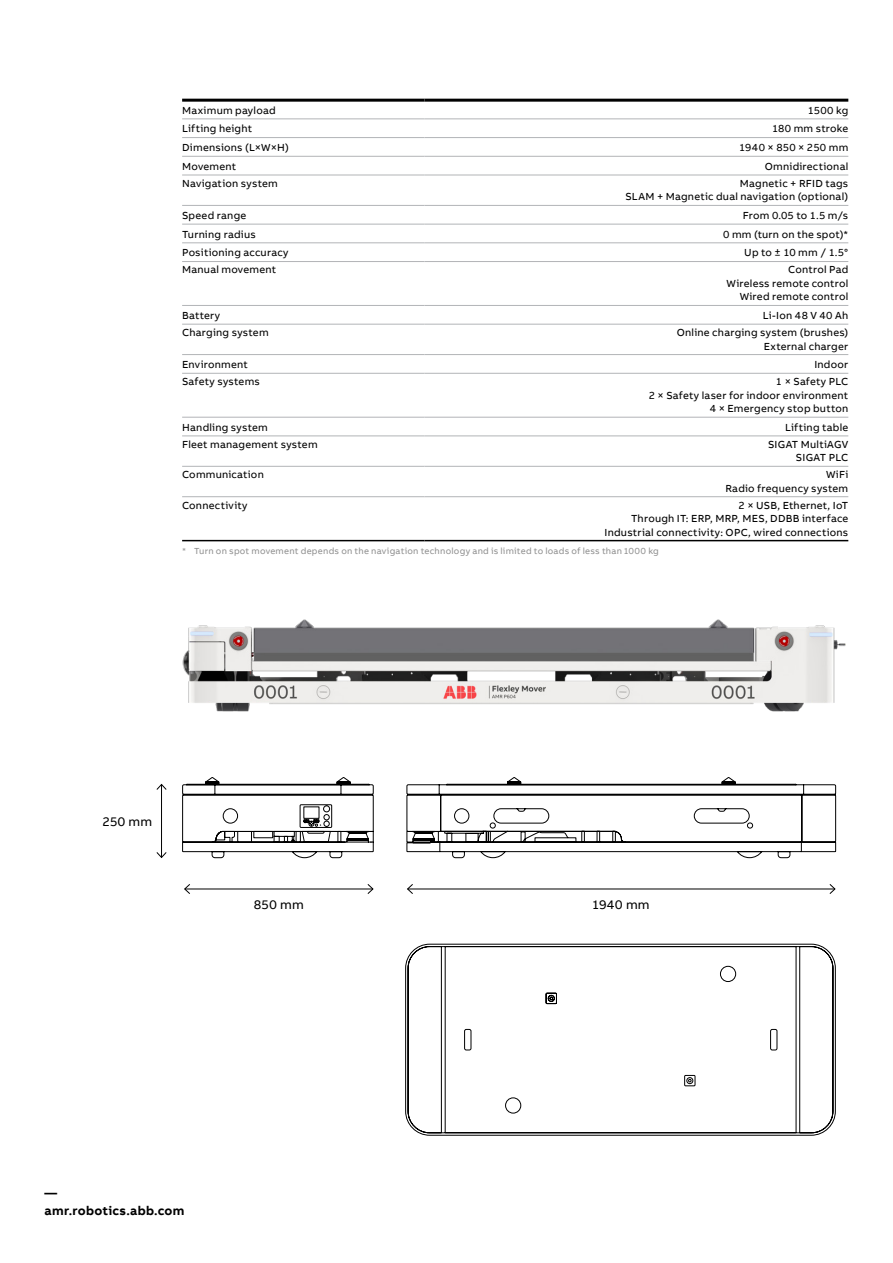
<style>
.page{position:relative;width:893px;height:1263px;background:#fff}
.page>*{position:absolute;margin:0;border:0;box-sizing:border-box;transform-origin:0 0}
.t1{font:700 12.75px/18px "AB Bvoice";letter-spacing:.02em;color:#000}
.t2{font:12.75px "AB Bvoice";letter-spacing:.02em;color:#000}
.t3{font:10.5px/13.5px "AB Bvoice";letter-spacing:.02em;color:#000;text-align:right}
.t4{font:9px "AB Bvoice";letter-spacing:.025em;color:#929292}
</style>
<div class="page">
<hr style="left:182px;top:118px;width:242px;height:1px;background:#b2b4b7">
<hr style="left:424px;top:118px;width:424px;height:1px;background:#b2b4b7">
<hr style="left:182px;top:137px;width:242px;height:1px;background:#b2b4b7">
<hr style="left:424px;top:137px;width:424px;height:1px;background:#b2b4b7">
<hr style="left:182px;top:156px;width:242px;height:1px;background:#b2b4b7">
<hr style="left:424px;top:156px;width:424px;height:1px;background:#b2b4b7">
<hr style="left:182px;top:175px;width:242px;height:1px;background:#b2b4b7">
<hr style="left:424px;top:175px;width:424px;height:1px;background:#b2b4b7">
<hr style="left:182px;top:205px;width:242px;height:1px;background:#b2b4b7">
<hr style="left:424px;top:205px;width:424px;height:1px;background:#b2b4b7">
<hr style="left:182px;top:224px;width:242px;height:1px;background:#b2b4b7">
<hr style="left:424px;top:224px;width:424px;height:1px;background:#b2b4b7">
<hr style="left:182px;top:242px;width:242px;height:1px;background:#b2b4b7">
<hr style="left:424px;top:242px;width:424px;height:1px;background:#b2b4b7">
<hr style="left:182px;top:261px;width:242px;height:1px;background:#b2b4b7">
<hr style="left:424px;top:261px;width:424px;height:1px;background:#b2b4b7">
<hr style="left:182px;top:305px;width:242px;height:1px;background:#b2b4b7">
<hr style="left:424px;top:305px;width:424px;height:1px;background:#b2b4b7">
<hr style="left:182px;top:324px;width:242px;height:1px;background:#b2b4b7">
<hr style="left:424px;top:324px;width:424px;height:1px;background:#b2b4b7">
<hr style="left:182px;top:354px;width:242px;height:1px;background:#b2b4b7">
<hr style="left:424px;top:354px;width:424px;height:1px;background:#b2b4b7">
<hr style="left:182px;top:373px;width:242px;height:1px;background:#b2b4b7">
<hr style="left:424px;top:373px;width:424px;height:1px;background:#b2b4b7">
<hr style="left:182px;top:417px;width:242px;height:1px;background:#b2b4b7">
<hr style="left:424px;top:417px;width:424px;height:1px;background:#b2b4b7">
<hr style="left:182px;top:435px;width:242px;height:1px;background:#b2b4b7">
<hr style="left:424px;top:435px;width:424px;height:1px;background:#b2b4b7">
<hr style="left:182px;top:466px;width:242px;height:1px;background:#b2b4b7">
<hr style="left:424px;top:466px;width:424px;height:1px;background:#b2b4b7">
<hr style="left:182px;top:496px;width:242px;height:1px;background:#b2b4b7">
<hr style="left:424px;top:496px;width:424px;height:1px;background:#b2b4b7">
<hr style="left:182px;top:540px;width:242px;height:1px;background:#000">
<hr style="left:424px;top:540px;width:424px;height:1px;background:#000">
<hr style="left:182px;top:99px;width:242px;height:3px;background:#000">
<hr style="left:424px;top:99px;width:424px;height:3px;background:#000">
<img style="left:182px;top:619px;width:664px;height:93px">
<hr style="left:408px;top:889px;width:427px;height:1px;background:#000">
<svg style="left:829px;top:884px;width:7px;height:10px"></svg>
<svg style="left:407px;top:884px;width:6px;height:10px"></svg>
<svg style="left:407px;top:777px;width:429px;height:81px"></svg>
<svg style="left:405px;top:944px;width:431px;height:191px"></svg>
<svg style="left:182px;top:777px;width:192px;height:81px"></svg>
<hr style="left:185px;top:889px;width:188px;height:1px;background:#000">
<svg style="left:184px;top:884px;width:7px;height:10px"></svg>
<svg style="left:367px;top:884px;width:7px;height:10px"></svg>
<hr style="left:161px;top:784px;width:1px;height:73px;background:#000">
<svg style="left:156px;top:783px;width:11px;height:7px"></svg>
<svg style="left:156px;top:852px;width:11px;height:6px"></svg>
<p class="t3" style="left:182px;top:104px;width:95px">Maximum payload</p>
<p class="t3" style="left:808px;top:104px;width:42px">1500 kg</p>
<p class="t3" style="left:182px;top:122px;width:72px">Lifting height</p>
<p class="t3" style="left:772px;top:122px;width:78px">180 mm stroke</p>
<p class="t3" style="left:182px;top:141px;width:108px">Dimensions (L×W×H)</p>
<p class="t3" style="left:739px;top:141px;width:111px">1940 × 850 × 250 mm</p>
<p class="t3" style="left:182px;top:160px;width:56px">Movement</p>
<p class="t3" style="left:765px;top:160px;width:85px">Omnidirectional</p>
<p class="t3" style="left:182px;top:177px;width:97px">Navigation system</p>
<p class="t3" style="left:625px;top:177px;width:224px">Magnetic + RFID tags<br>SLAM + Magnetic dual navigation (optional)</p>
<p class="t3" style="left:182px;top:209px;width:66px">Speed range</p>
<p class="t3" style="left:743px;top:209px;width:107px">From 0.05 to 1.5 m/s</p>
<p class="t3" style="left:182px;top:227px;width:75px">Turning radius</p>
<p class="t3" style="left:723px;top:227px;width:127px">0 mm (turn on the spot)*</p>
<p class="t3" style="left:182px;top:246px;width:108px">Positioning accuracy</p>
<p class="t3" style="left:744px;top:246px;width:106px">Up to ± 10 mm / 1.5°</p>
<p class="t3" style="left:182px;top:263px;width:95px">Manual movement</p>
<p class="t3" style="left:727px;top:263px;width:123px">Control Pad<br>Wireless remote control<br>Wired remote control</p>
<p class="t3" style="left:182px;top:309px;width:40px">Battery</p>
<p class="t3" style="left:763px;top:309px;width:87px">Li-Ion 48 V 40 Ah</p>
<p class="t3" style="left:182px;top:326px;width:88px">Charging system</p>
<p class="t3" style="left:677px;top:326px;width:173px">Online charging system (brushes)<br>External charger</p>
<p class="t3" style="left:182px;top:358px;width:67px">Environment</p>
<p class="t3" style="left:814px;top:358px;width:35px">Indoor</p>
<p class="t3" style="left:182px;top:375px;width:79px">Safety systems</p>
<p class="t3" style="left:649px;top:375px;width:201px">1 × Safety PLC<br>2 × Safety laser for indoor environment<br>4 × Emergency stop button</p>
<p class="t3" style="left:182px;top:421px;width:87px">Handling system</p>
<p class="t3" style="left:785px;top:421px;width:65px">Lifting table</p>
<p class="t3" style="left:182px;top:437px;width:137px">Fleet management system</p>
<p class="t3" style="left:768px;top:437px;width:82px">SIGAT MultiAGV<br>SIGAT PLC</p>
<p class="t3" style="left:182px;top:468px;width:83px">Communication</p>
<p class="t3" style="left:725px;top:468px;width:124px">WiFi<br>Radio frequency system</p>
<p class="t3" style="left:182px;top:498px;width:67px">Connectivity</p>
<p class="t3" style="left:604px;top:498px;width:245px">2 × USB, Ethernet, IoT<br>Through IT: ERP, MRP, MES, DDBB interface<br>Industrial connectivity: OPC, wired connections</p>
<p class="t4" style="left:182px;top:546px;width:478px">* Turn on spot movement depends on the navigation technology and is limited to loads of less than 1000 kg</p>
<p class="t2" style="left:103px;top:813px;width:51px">250 mm</p>
<p class="t2" style="left:254px;top:897px;width:52px">850 mm</p>
<p class="t2" style="left:593px;top:897px;width:58px">1940 mm</p>
<p class="t1" style="left:45px;top:1183px;width:141px">— amr.robotics.abb.com</p>
</div>
